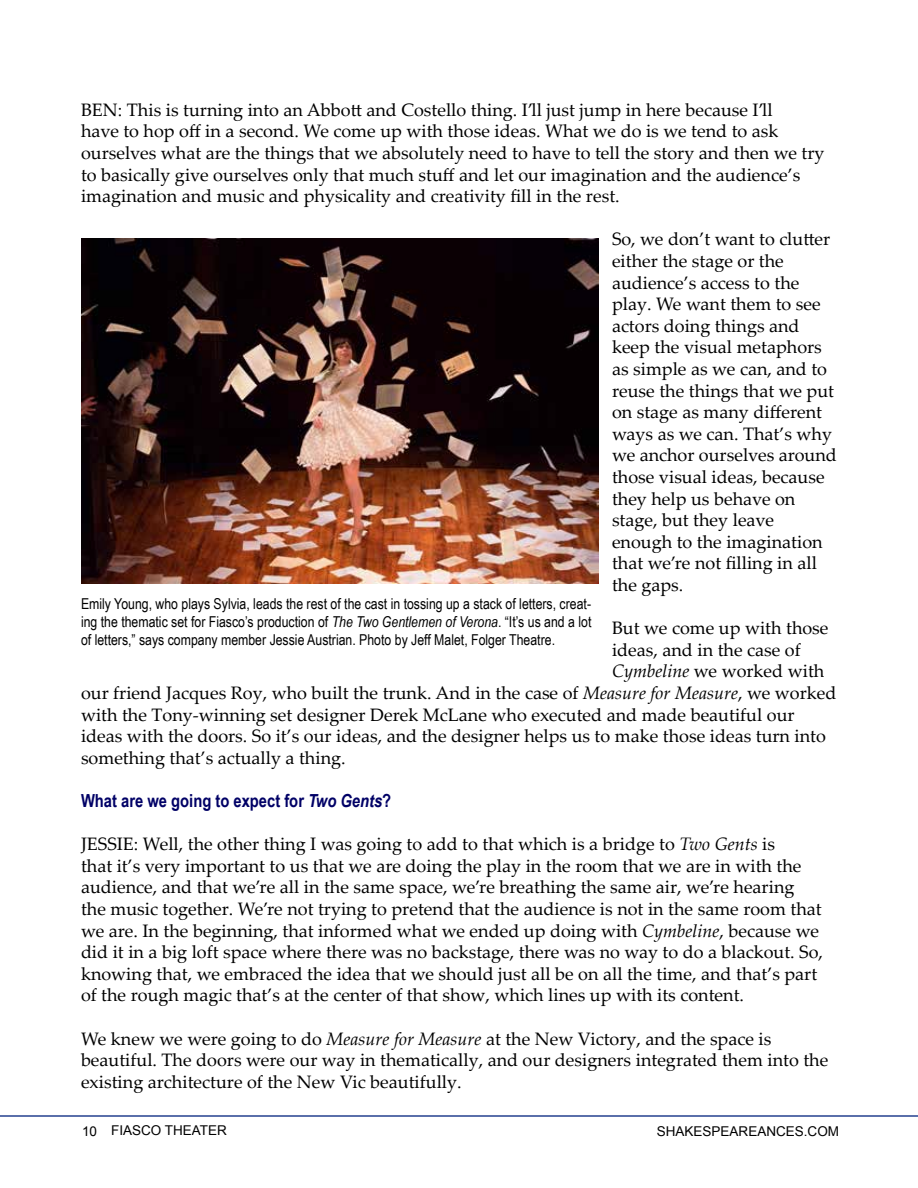
<style>
.page{position:relative;width:918px;height:1188px;background:#fff}
.page>*{position:absolute;margin:0;border:0;box-sizing:border-box;transform-origin:0 0}
.t1{font:18px/21.6px "Palatino Linotype";color:#000}
.t2{font:700 18px "Arial Narrow";color:#006}
.t3{font:15px/18px "Arial Narrow";color:#000;text-align:justify}
.t4{font:13.5px "Arial";color:#000}
.s1{font-style:italic}
</style>
<div class="page">
<hr style="left:0;top:1115px;width:918px;height:2px;background:#25408f">
<img style="left:81px;top:238px;width:517px;height:346px">
<p class="t1" style="left:81px;top:98px;width:745px">BEN: This is turning into an Abbott and Costello thing. I’ll just jump in here because I’ll<br>have to hop off in a second. We come up with those ideas. What we do is we tend to ask ourselves what are the things that we absolutely need to have to tell the story and then we try to basically give ourselves only that much stuff and let our imagination and the audience’s imagination and music and physicality and creativity fill in the rest.</p>
<p class="t1" style="left:612px;top:228px;width:226px">So, we don’t want to clutter either the stage or the audience’s access to the play. We want them to see actors doing things and keep the visual metaphors as simple as we can, and to reuse the things that we put on stage as many different ways as we can. That’s why we anchor ourselves around those visual ideas, because they help us behave on stage, but they leave enough to the imagination that we’re not filling in all the gaps.</p>
<p class="t1" style="left:612px;top:617px;width:218px">But we come up with those</p>
<p class="t1" style="left:612px;top:638px;width:190px">ideas, and in the case of</p>
<p class="t1" style="left:612px;top:660px;width:214px"><span class="s1">Cymbeline</span> we worked with</p>
<p class="t1" style="left:81px;top:681px;width:757px">our friend Jacques Roy, who built the trunk. And in the case of <span class="s1">Measure for Measure</span>, we worked</p>
<p class="t1" style="left:81px;top:703px;width:715px">with the Tony-winning set designer Derek McLane who executed and made beautiful our</p>
<p class="t1" style="left:81px;top:725px;width:747px">ideas with the doors. So it’s our ideas, and the designer helps us to make those ideas turn into</p>
<p class="t1" style="left:81px;top:746px;width:266px">something that’s actually a thing.</p>
<p class="t2" style="left:81px;top:787px;width:312px">What are we going to expect for <span class="s1">Two Gents</span>?</p>
<p class="t1" style="left:81px;top:833px;width:744px">JESSIE: Well, the other thing I was going to add to that which is a bridge to <span class="s1">Two Gents</span> is<br>that it’s very important to us that we are doing the play in the room that we are in with the audience, and that we’re all in the same space, we’re breathing the same air, we’re hearing the music together. We’re not trying to pretend that the audience is not in the same room that we are. In the beginning, that informed what we ended up doing with <span class="s1">Cymbeline</span>, because we did it in a big loft space where there was no backstage, there was no way to do a blackout. So, knowing that, we embraced the idea that we should just all be on all the time, and that’s part of the rough magic that’s at the center of that show, which lines up with its content.</p>
<p class="t1" style="left:81px;top:1027px;width:749px">We knew we were going to do <span class="s1">Measure for Measure</span> at the New Victory, and the space is beautiful. The doors were our way in thematically, and our designers integrated them into the existing architecture of the New Vic beautifully.</p>
<p class="t3" style="left:81px;top:594px;width:512px">Emily Young, who plays Sylvia, leads the rest of the cast in tossing up a stack of letters, creat&shy;ing the thematic set for Fiasco’s production of <span class="s1">The Two Gentlemen of Verona</span>. “It’s us and a lot of letters,” says company member Jessie Austrian. Photo by Jeff Malet, Folger Theatre.</p>
<p class="t4" style="left:82px;top:1122px;width:146px">10 FIASCO THEATER</p>
<p class="t4" style="left:657px;top:1122px;width:184px">SHAKESPEAREANCES.COM</p>
</div>
